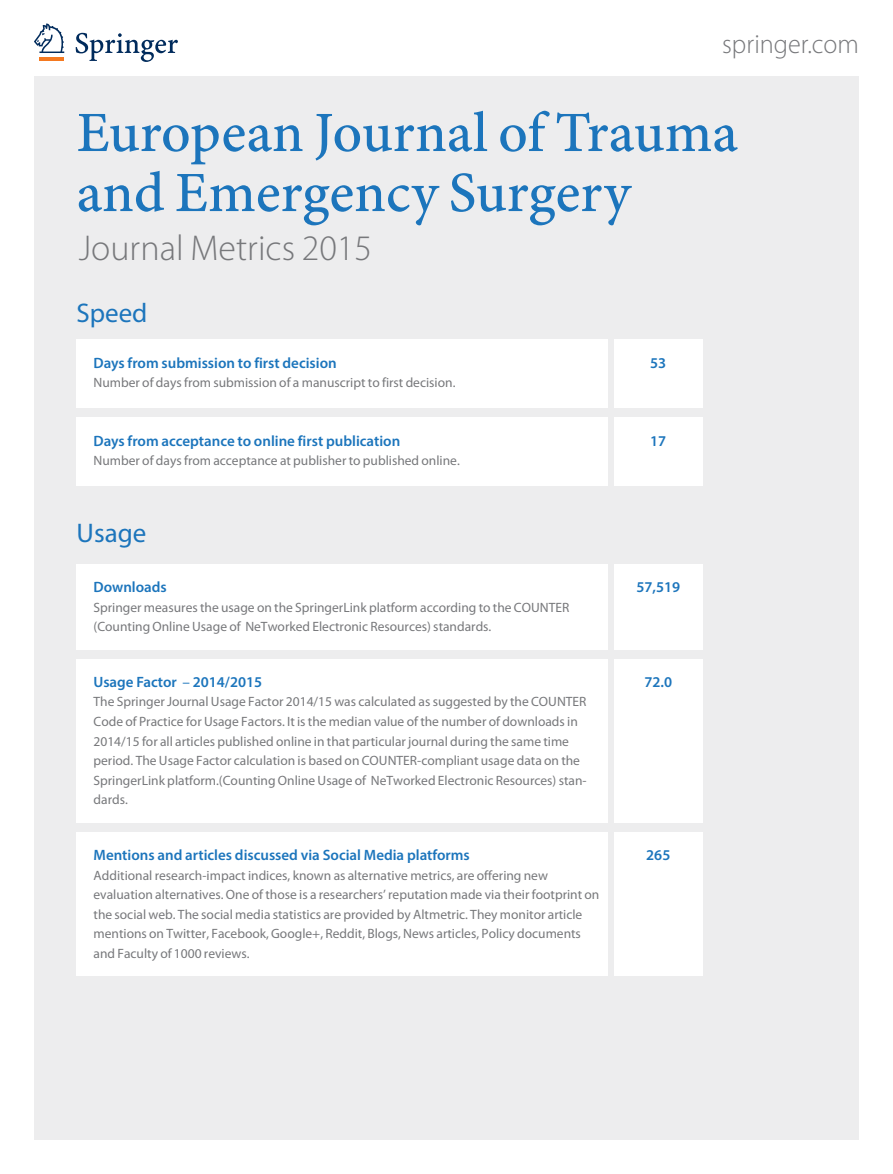
<style>
.page{position:relative;width:893px;height:1174px;background:#fff}
.page>*{position:absolute;margin:0;border:0;box-sizing:border-box;transform-origin:0 0}
.t1{font:57px/60px "Minion Pro Medium Capt";color:#1c75bc}
.t2{font:300 36px "Myriad Pro";color:#77787b}
.t3{font:300 27px "Myriad Pro";color:#77787b}
.t4{font:27px "Myriad Pro";color:#1c75bc}
.t5{font:600 15px "Myriad Pro";color:#1c75bc}
.t6{font:13.5px/19.5px "Myriad Pro";color:#77787b}
.s1{font-weight:400}
</style>
<div class="page">
<div style="left:34px;top:77px;width:825px;height:1063px;background:#ededee"></div>
<svg style="left:76px;top:33px;width:102px;height:29px"></svg>
<hr style="left:39px;top:58px;width:25px;height:3px;background:#f47920">
<svg style="left:34px;top:23px;width:30px;height:30px"></svg>
<div style="left:77px;top:340px;width:531px;height:68px;background:#fff"></div>
<div style="left:614px;top:340px;width:89px;height:68px;background:#fff"></div>
<div style="left:77px;top:417px;width:531px;height:68px;background:#fff"></div>
<div style="left:77px;top:564px;width:531px;height:85px;background:#fff"></div>
<div style="left:614px;top:417px;width:89px;height:68px;background:#fff"></div>
<div style="left:614px;top:564px;width:89px;height:85px;background:#fff"></div>
<div style="left:77px;top:658px;width:531px;height:164px;background:#fff"></div>
<div style="left:614px;top:658px;width:89px;height:164px;background:#fff"></div>
<div style="left:77px;top:832px;width:531px;height:143px;background:#fff"></div>
<div style="left:614px;top:832px;width:89px;height:143px;background:#fff"></div>
<h3 class="t3" style="left:722px;top:29px;width:138px">springer.com</h3>
<h1 class="t1" style="left:77px;top:105px;width:663px">European Journal of Trauma and Emergency Surgery</h1>
<h2 class="t2" style="left:79px;top:228px;width:295px">Journal Metrics 2015</h2>
<h3 class="t4" style="left:77px;top:297px;width:72px">Speed</h3>
<p class="t5" style="left:94px;top:353px;width:245px">Days from submission to first decision</p>
<p class="t6" style="left:94px;top:373px;width:363px">Number of days from submission of a manuscript to first decision.</p>
<p class="t5" style="left:650px;top:353px;width:18px">53</p>
<p class="t5" style="left:94px;top:431px;width:308px">Days from acceptance to online first publication</p>
<p class="t6" style="left:94px;top:450px;width:368px">Number of days from acceptance at publisher to published online.</p>
<p class="t5" style="left:650px;top:431px;width:18px">17</p>
<h3 class="t4" style="left:77px;top:516px;width:71px">Usage</h3>
<p class="t5" style="left:94px;top:578px;width:75px">Downloads</p>
<p class="t6" style="left:94px;top:597px;width:477px">Springer measures the usage on the SpringerLink platform according to the COUNTER (Counting Online Usage of NeTworked Electronic Resources) standards.</p>
<p class="t5" style="left:636px;top:578px;width:45px">57,519</p>
<p class="t5" style="left:94px;top:672px;width:170px">Usage Factor <span class="s1">–</span> 2014/2015</p>
<p class="t6" style="left:94px;top:692px;width:495px">The Springer Journal Usage Factor 2014/15 was calculated as suggested by the COUNTER Code of Practice for Usage Factors. It is the median value of the number of downloads in 2014/15 for all articles published online in that particular journal during the same time period. The Usage Factor calculation is based on COUNTER-compliant usage data on the SpringerLink platform.(Counting Online Usage of NeTworked Electronic Resources) stan&shy;dards.</p>
<p class="t5" style="left:644px;top:672px;width:29px">72.0</p>
<p class="t5" style="left:94px;top:845px;width:378px">Mentions and articles discussed via Social Media platforms</p>
<p class="t6" style="left:94px;top:865px;width:507px">Additional research-impact indices, known as alternative metrics, are offering new evaluation alternatives. One of those is a researchers’ reputation made via their footprint on the social web. The social media statistics are provided by Altmetric. They monitor article mentions on Twitter, Facebook, Google+, Reddit, Blogs, News articles, Policy documents and Faculty of 1000 reviews.</p>
<p class="t5" style="left:646px;top:845px;width:26px">265</p>
</div>
